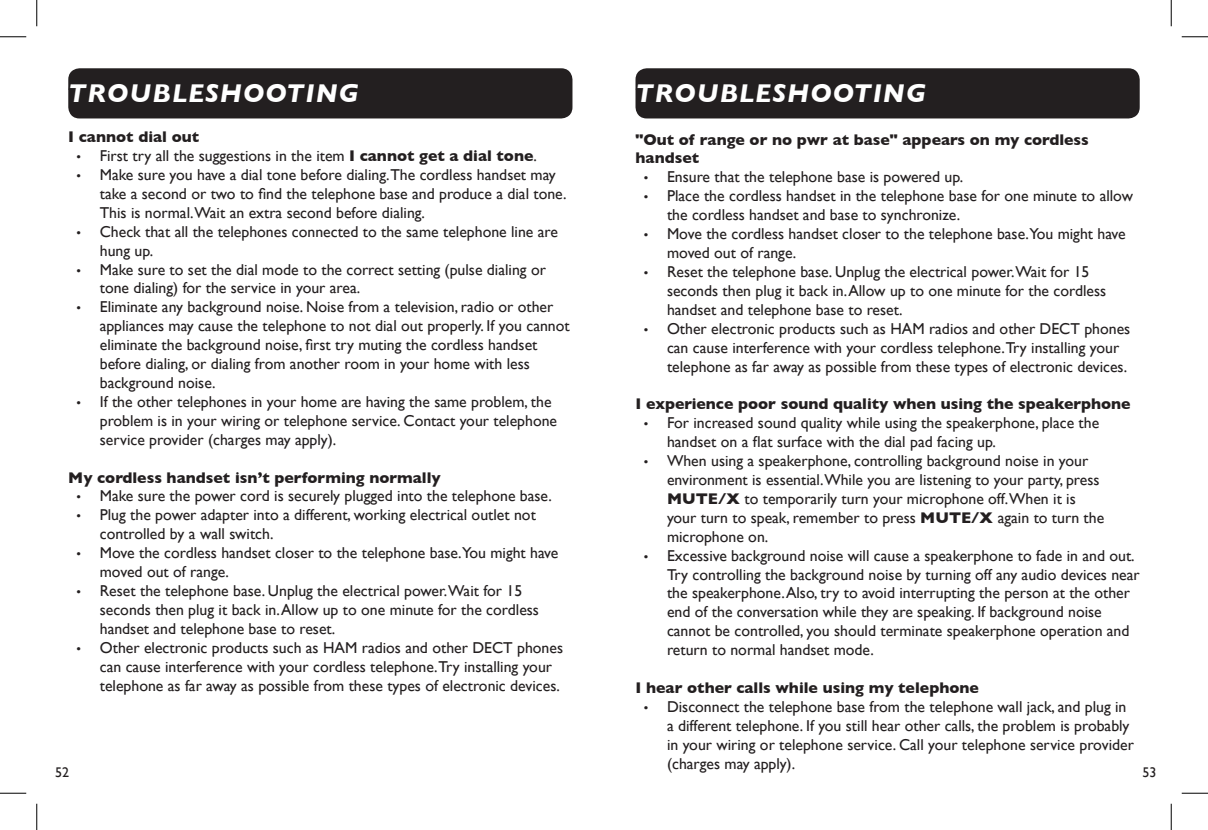
<style>
.page{position:relative;width:1208px;height:830px;background:#fff}
.page>*{position:absolute;margin:0;border:0;box-sizing:border-box;transform-origin:0 0}
.t1{font:italic 700 26.25px "Gill Sans";letter-spacing:.045em;color:#fff}
.t2{font:15.75px/18.9px "Gill Sans";color:#231f20}
.t3{font:700 15.75px/18.9px "Gill Sans";color:#231f20}
.t4{font:14px "Gill Sans";color:#231f20}
.s1{font-weight:700}
</style>
<div class="page">
<div style="left:68px;top:68px;width:504px;height:50px;background:#231f20;border-radius:11px"></div>
<div style="left:635px;top:68px;width:504px;height:50px;background:#231f20;border-radius:11px"></div>
<svg style="left:0;top:36px;width:26px;height:1px"></svg>
<svg style="left:1181px;top:36px;width:27px;height:1px"></svg>
<svg style="left:0;top:792px;width:26px;height:1px"></svg>
<svg style="left:1181px;top:792px;width:27px;height:1px"></svg>
<svg style="left:36px;top:0;width:1px;height:26px"></svg>
<svg style="left:36px;top:803px;width:1px;height:27px"></svg>
<svg style="left:1170px;top:0;width:1px;height:26px"></svg>
<svg style="left:1170px;top:803px;width:1px;height:27px"></svg>
<p class="t1" style="left:68px;top:78px;width:291px">TROUBLESHOOTING</p>
<p class="t1" style="left:635px;top:78px;width:291px">TROUBLESHOOTING</p>
<p class="t3" style="left:68px;top:127px;width:132px">I cannot dial out</p>
<p class="t2" style="left:76px;top:146px;width:462px">• First try all the suggestions in the item <span class="s1">I cannot get a dial tone</span>.</p>
<p class="t2" style="left:100px;top:165px;width:468px;text-indent:-24px">• Make sure you have a dial tone before dialing.The cordless handset may take a second or two to find the telephone base and produce a dial tone.<br>This is normal.Wait an extra second before dialing.</p>
<p class="t2" style="left:100px;top:222px;width:460px;text-indent:-24px">• Check that all the telephones connected to the same telephone line are hung up.</p>
<p class="t2" style="left:100px;top:259px;width:448px;text-indent:-24px">• Make sure to set the dial mode to the correct setting (pulse dialing or tone dialing) for the service in your area.</p>
<p class="t2" style="left:100px;top:297px;width:471px;text-indent:-24px">• Eliminate any background noise. Noise from a television, radio or other appliances may cause the telephone to not dial out properly. If you cannot eliminate the background noise, first try muting the cordless handset before dialing, or dialing from another room in your home with less background noise.</p>
<p class="t2" style="left:100px;top:392px;width:459px;text-indent:-24px">• If the other telephones in your home are having the same problem, the problem is in your wiring or telephone service. Contact your telephone service provider (charges may apply).</p>
<p class="t3" style="left:68px;top:467px;width:374px">My cordless handset isn’t performing normally</p>
<p class="t2" style="left:76px;top:486px;width:477px">• Make sure the power cord is securely plugged into the telephone base.</p>
<p class="t2" style="left:100px;top:505px;width:437px;text-indent:-24px">• Plug the power adapter into a different, working electrical outlet not controlled by a wall switch.</p>
<p class="t2" style="left:100px;top:543px;width:460px;text-indent:-24px">• Move the cordless handset closer to the telephone base.You might have moved out of range.</p>
<p class="t2" style="left:100px;top:581px;width:441px;text-indent:-24px">• Reset the telephone base. Unplug the electrical power.Wait for 15 seconds then plug it back in. Allow up to one minute for the cordless handset and telephone base to reset.</p>
<p class="t2" style="left:100px;top:637px;width:465px;text-indent:-24px">• Other electronic products such as HAM radios and other DECT phones can cause interference with your cordless telephone.Try installing your telephone as far away as possible from these types of electronic devices.</p>
<p class="t3" style="left:635px;top:130px;width:455px">"Out of range or no pwr at base" appears on my cordless handset</p>
<p class="t2" style="left:643px;top:167px;width:321px">• Ensure that the telephone base is powered up.</p>
<p class="t2" style="left:667px;top:186px;width:467px;text-indent:-24px">• Place the cordless handset in the telephone base for one minute to allow the cordless handset and base to synchronize.</p>
<p class="t2" style="left:667px;top:224px;width:460px;text-indent:-24px">• Move the cordless handset closer to the telephone base.You might have moved out of range.</p>
<p class="t2" style="left:667px;top:262px;width:441px;text-indent:-24px">• Reset the telephone base. Unplug the electrical power.Wait for 15 seconds then plug it back in. Allow up to one minute for the cordless handset and telephone base to reset.</p>
<p class="t2" style="left:667px;top:319px;width:465px;text-indent:-24px">• Other electronic products such as HAM radios and other DECT phones can cause interference with your cordless telephone.Try installing your telephone as far away as possible from these types of electronic devices.</p>
<p class="t3" style="left:635px;top:394px;width:496px">I experience poor sound quality when using the speakerphone</p>
<p class="t2" style="left:667px;top:413px;width:434px;text-indent:-24px">• For increased sound quality while using the speakerphone, place the handset on a flat surface with the dial pad facing up.</p>
<p class="t2" style="left:667px;top:451px;width:439px;text-indent:-24px">• When using a speakerphone, controlling background noise in your environment is essential.While you are listening to your party, press <span class="s1">MUTE/X</span> to temporarily turn your microphone off.When it is your turn to speak, remember to press <span class="s1">MUTE/X</span> again to turn the microphone on.</p>
<p class="t2" style="left:667px;top:545px;width:474px;text-indent:-24px">• Excessive background noise will cause a speakerphone to fade in and out.<br>Try controlling the background noise by turning off any audio devices near the speakerphone. Also, try to avoid interrupting the person at the other end of the conversation while they are speaking. If background noise cannot be controlled, you should terminate speakerphone operation and return to normal handset mode.</p>
<p class="t3" style="left:635px;top:678px;width:345px">I hear other calls while using my telephone</p>
<p class="t2" style="left:667px;top:697px;width:468px;text-indent:-24px">• Disconnect the telephone base from the telephone wall jack, and plug in a different telephone. If you still hear other calls, the problem is probably in your wiring or telephone service. Call your telephone service provider (charges may apply).</p>
<p class="t4" style="left:55px;top:763px;width:16px">52</p>
<p class="t4" style="left:1142px;top:763px;width:16px">53</p>
</div>
